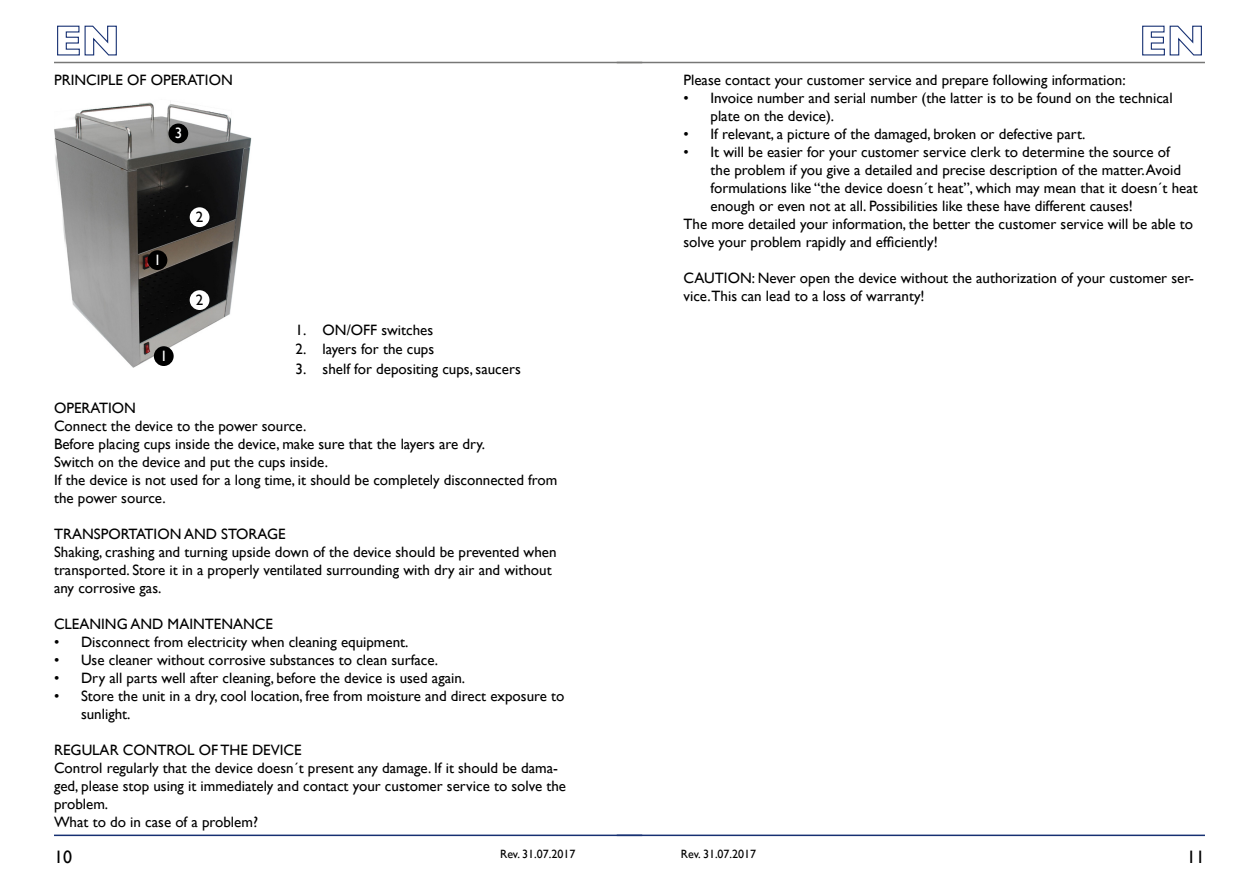
<style>
.page{position:relative;width:1259px;height:893px;background:#fff}
.page>*{position:absolute;margin:0;border:0;box-sizing:border-box;transform-origin:0 0}
.t1{font:18px "Gill Sans";color:#000}
.t2{font:15px/18px "Gill Sans";color:#000}
.t3{font:15px "Gill Sans";color:#fff}
.t4{font:12px "Gill Sans";color:#000}
</style>
<div class="page">
<img style="left:54px;top:101px;width:198px;height:267px">
<div style="left:154px;top:346px;width:20px;height:20px;background:#000;border-radius:50%"></div>
<div style="left:148px;top:250px;width:19px;height:20px;background:#000;border-radius:50%"></div>
<div style="left:168px;top:124px;width:20px;height:19px;background:#000;border-radius:50%"></div>
<div style="left:190px;top:207px;width:19px;height:20px;background:#fff;border-radius:50%"></div>
<div style="left:190px;top:290px;width:19px;height:20px;background:#fff;border-radius:50%"></div>
<svg style="left:57px;top:25px;width:60px;height:31px"></svg>
<hr style="left:54px;top:62px;width:588px;height:1px;background:#777776">
<svg style="left:1142px;top:25px;width:60px;height:31px"></svg>
<hr style="left:617px;top:62px;width:588px;height:1px;background:#777776">
<hr style="left:54px;top:835px;width:588px;height:1px;background:#163072">
<hr style="left:617px;top:835px;width:588px;height:1px;background:#163072">
<p class="t2" style="left:54px;top:71px;width:180px">PRINCIPLE OF OPERATION</p>
<p class="t3" style="left:175px;top:124px;width:9px">3</p>
<p class="t3" style="left:154px;top:251px;width:9px">1</p>
<p class="t3" style="left:160px;top:347px;width:9px">1</p>
<p class="t2" style="left:196px;top:208px;width:9px">2</p>
<p class="t2" style="left:196px;top:291px;width:9px">2</p>
<p class="t2" style="left:296px;top:320px;width:139px">1. ON/OFF switches</p>
<p class="t2" style="left:296px;top:340px;width:140px">2. layers for the cups</p>
<p class="t2" style="left:296px;top:359px;width:227px">3. shelf for depositing cups, saucers</p>
<p class="t2" style="left:54px;top:399px;width:505px">OPERATION<br>Connect the device to the power source.<br>Before placing cups inside the device, make sure that the layers are dry.<br>Switch on the device and put the cups inside.<br>If the device is not used for a long time, it should be completely disconnected from the power source.</p>
<p class="t2" style="left:54px;top:525px;width:504px">TRANSPORTATION AND STORAGE<br>Shaking, crashing and turning upside down of the device should be prevented when transported. Store it in a properly ventilated surrounding with dry air and without any corrosive gas.</p>
<p class="t2" style="left:54px;top:615px;width:220px">CLEANING AND MAINTENANCE</p>
<p class="t2" style="left:54px;top:633px;width:356px">• Disconnect from electricity when cleaning equipment.</p>
<p class="t2" style="left:54px;top:651px;width:386px">• Use cleaner without corrosive substances to clean surface.</p>
<p class="t2" style="left:54px;top:669px;width:413px">• Dry all parts well after cleaning, before the device is used again.</p>
<p class="t2" style="left:81px;top:687px;width:485px;text-indent:-27px">• Store the unit in a dry, cool location, free from moisture and direct exposure to sunlight.</p>
<p class="t2" style="left:54px;top:741px;width:513px">REGULAR CONTROL OF THE DEVICE<br>Control regularly that the device doesn´t present any damage. If it should be dama&shy;ged, please stop using it immediately and contact your customer service to solve the problem.<br>What to do in case of a problem?</p>
<p class="t2" style="left:683px;top:71px;width:443px">Please contact your customer service and prepare following information:</p>
<p class="t2" style="left:710px;top:89px;width:463px;text-indent:-27px">• Invoice number and serial number (the latter is to be found on the technical plate on the device).</p>
<p class="t2" style="left:683px;top:125px;width:403px">• If relevant, a picture of the damaged, broken or defective part.</p>
<p class="t2" style="left:683px;top:143px;width:488px">• It will be easier for your customer service clerk to determine the source of</p>
<p class="t2" style="left:710px;top:161px;width:472px">the problem if you give a detailed and precise description of the matter. Avoid</p>
<p class="t2" style="left:710px;top:179px;width:489px">formulations like “the device doesn´t heat”, which may mean that it doesn´t heat</p>
<p class="t2" style="left:710px;top:197px;width:424px">enough or even not at all. Possibilities like these have different causes!</p>
<p class="t2" style="left:683px;top:215px;width:511px">The more detailed your information, the better the customer service will be able to</p>
<p class="t2" style="left:683px;top:233px;width:256px">solve your problem rapidly and efficiently!</p>
<p class="t2" style="left:683px;top:269px;width:512px">CAUTION: Never open the device without the authorization of your customer ser&shy;vice.This can lead to a loss of warranty!</p>
<p class="t4" style="left:500px;top:847px;width:77px">Rev. 31.07.2017</p>
<p class="t4" style="left:681px;top:847px;width:77px">Rev. 31.07.2017</p>
<p class="t1" style="left:54px;top:846px;width:19px">10</p>
<p class="t1" style="left:1187px;top:846px;width:19px">11</p>
</div>
